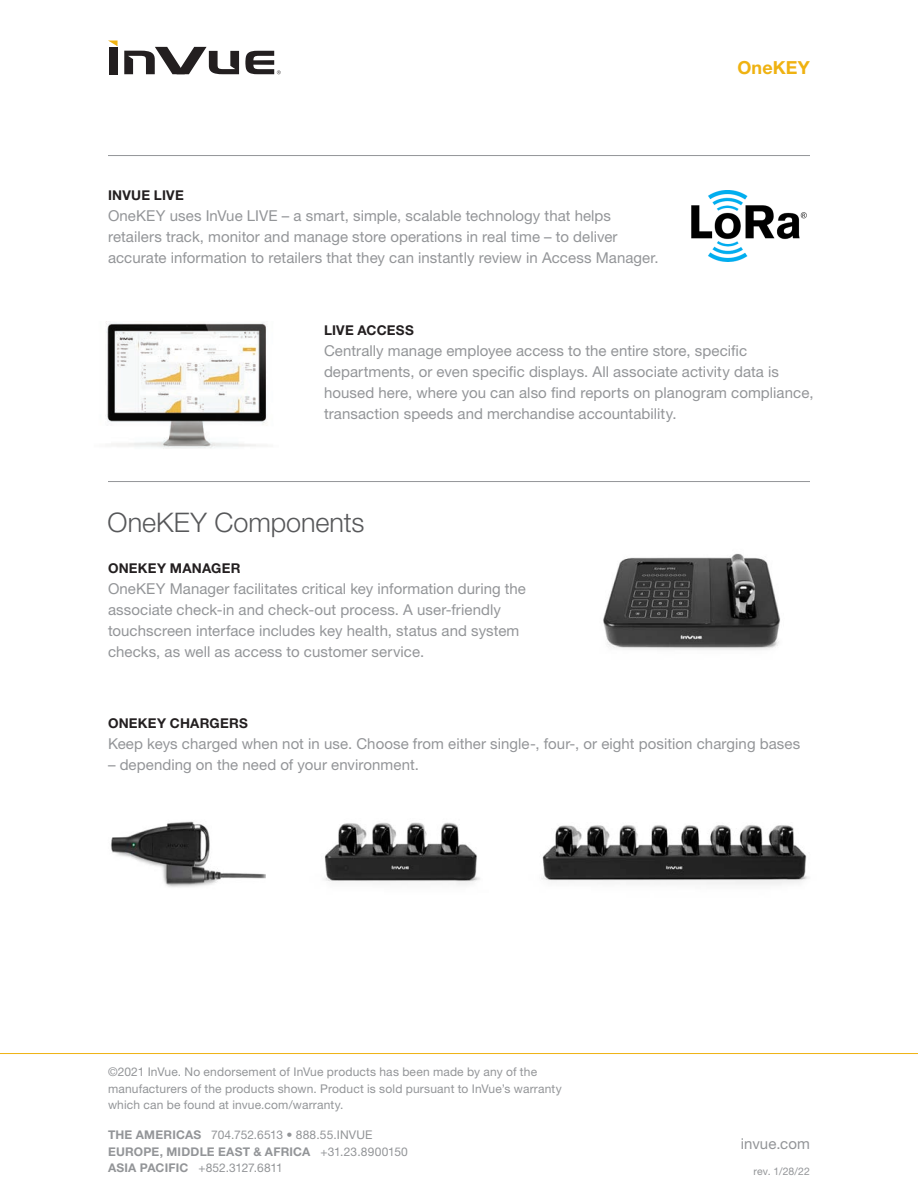
<style>
.page{position:relative;width:918px;height:1188px;background:#fff}
.page>*{position:absolute;margin:0;border:0;box-sizing:border-box;transform-origin:0 0}
.t1{font:300 27px "Helvetica Neue LT Std";letter-spacing:-.005em;color:#57585a}
.t2{font:700 18px "Helvetica Neue LT Std";letter-spacing:.01em;color:#efb211}
.t3{font:15px/21px "Helvetica Neue LT Std";letter-spacing:.005em;color:#939598}
.t4{font:700 13.5px "Helvetica Neue LT Std";letter-spacing:.02em;color:#231f20}
.t5{font:12px/16.5px "Helvetica Neue LT Std";letter-spacing:.015em;color:#939598}
.t6{font:700 12px "Helvetica Neue LT Std";letter-spacing:.02em;color:#939598}
.t7{font:12px "Helvetica Neue LT Std";letter-spacing:-.015em;color:#939598}
.t8{font:10.5px "Helvetica Neue LT Std";letter-spacing:.01em;color:#939598}
.s1{font-weight:700}
.s2{font-weight:400}
</style>
<div class="page">
<img style="left:106px;top:323px;width:161px;height:126px">
<div style="left:109px;top:47px;width:9px;height:27px;background:#231f20"></div>
<svg style="left:124px;top:47px;width:115px;height:27px"></svg>
<svg style="left:108px;top:40px;width:10px;height:6px"></svg>
<svg style="left:246px;top:51px;width:35px;height:23px"></svg>
<hr style="left:108px;top:155px;width:702px;height:1px;background:#939598">
<hr style="left:0;top:1053px;width:918px;height:1px;background:#efb211">
<hr style="left:108px;top:481px;width:702px;height:1px;background:#939598">
<img style="left:603px;top:553px;width:177px;height:97px">
<img style="left:541px;top:825px;width:268px;height:60px">
<img style="left:324px;top:822px;width:156px;height:63px">
<img style="left:111px;top:821px;width:155px;height:66px">
<img style="left:691px;top:191px;width:116px;height:70px">
<p class="t4" style="left:108px;top:187px;width:77px">INVUE LIVE</p>
<p class="t3" style="left:108px;top:205px;width:552px">OneKEY uses InVue LIVE – a smart, simple, scalable technology that helps retailers track, monitor and manage store operations in real time – to deliver accurate information to retailers that they can instantly review in Access Manager.</p>
<p class="t2" style="left:737px;top:57px;width:74px">OneKEY</p>
<p class="t4" style="left:324px;top:322px;width:91px">LIVE ACCESS</p>
<p class="t3" style="left:324px;top:340px;width:491px">Centrally manage employee access to the entire store, specific departments, or even specific displays. All associate activity data is housed here, where you can also find reports on planogram compliance, transaction speeds and merchandise accountability.</p>
<p class="t1" style="left:108px;top:506px;width:258px">OneKEY Components</p>
<p class="t4" style="left:108px;top:560px;width:134px">ONEKEY MANAGER</p>
<p class="t3" style="left:108px;top:578px;width:420px">OneKEY Manager facilitates critical key information during the associate check-in and check-out process. A user-friendly touchscreen interface includes key health, status and system checks, as well as access to customer service.</p>
<p class="t4" style="left:108px;top:714px;width:141px">ONEKEY CHARGERS</p>
<p class="t3" style="left:108px;top:732px;width:694px">Keep keys charged when not in use. Choose from either single-, four-, or eight position charging bases</p>
<p class="t3" style="left:108px;top:753px;width:312px">– depending on the need of your environment.</p>
<p class="t5" style="left:108px;top:1064px;width:455px">©2021 InVue. No endorsement of InVue products has been made by any of the manufacturers of the products shown. Product is sold pursuant to InVue’s warranty which can be found at invue.com/warranty.</p>
<p class="t5" style="left:108px;top:1127px;width:266px"><span class="s1">THE AMERICAS</span> 704.752.6513 • 888.55.INVUE</p>
<p class="t6" style="left:108px;top:1144px;width:301px">EUROPE, MIDDLE EAST &amp; AFRICA <span class="s2">+31.23.8900150</span></p>
<p class="t7" style="left:108px;top:1161px;width:176px"><span class="s1">ASIA PACIFIC</span> +852.3127.6811</p>
<p class="t3" style="left:741px;top:1133px;width:71px">invue.com</p>
<p class="t8" style="left:754px;top:1165px;width:58px">rev. 1/28/22</p>
</div>
